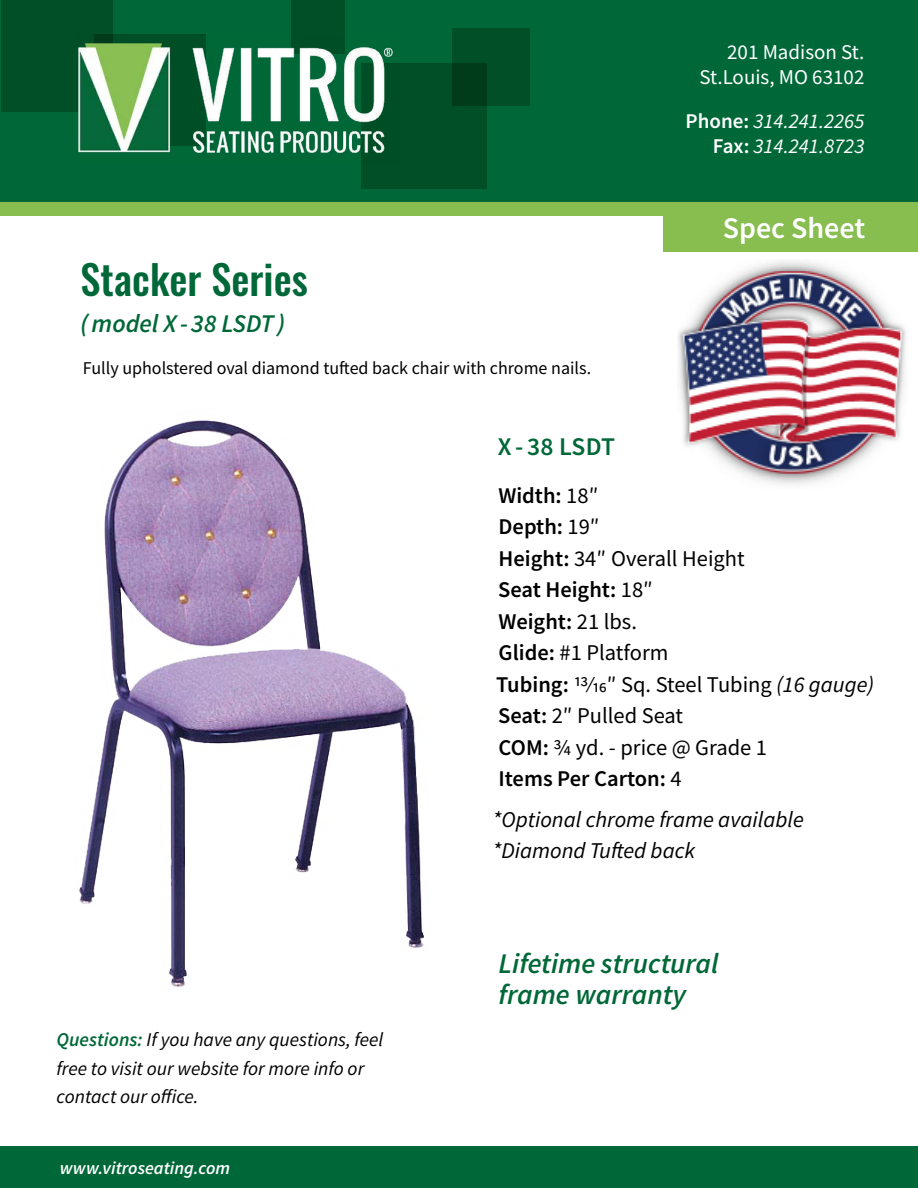
<style>
.page{position:relative;width:918px;height:1188px;background:#fff}
.page>*{position:absolute;margin:0;border:0;box-sizing:border-box;transform-origin:0 0}
.t1{font:500 40.5px "Oswald";color:#006838}
.t2{font:600 30px "Source Sans Pro";color:#fff}
.t3{font:italic 600 28.5px/31.5px "Source Sans Pro";color:#006838}
.t4{font:italic 600 25.5px "Source Sans Pro";color:#006838}
.t5{font:600 25.5px "Source Sans Pro";color:#006838}
.t6{font:22.5px/31.5px "Source Sans Pro";color:#000}
.t7{font:italic 22.5px/31.5px "Source Sans Pro";color:#000}
.t8{font:italic 21px/25.2px "Source Sans Pro";color:#fff;text-align:right}
.t9{font:21px/25.2px "Source Sans Pro";color:#fff;text-align:right}
.t10{font:italic 19.5px/28.5px "Source Sans Pro";color:#000}
.t11{font:18px "Source Sans Pro";color:#000}
.t12{font:italic 600 18px "Source Sans Pro";color:#fff}
.s1{font-weight:600;font-style:normal}
.s2{font-weight:600}
.s3{font-style:italic}
.s4{font-weight:600;color:#006838}
</style>
<div class="page">
<img style="left:678px;top:261px;width:228px;height:223px">
<div style="left:1px;top:0;width:917px;height:205px;background:#006838"></div>
<div style="left:1px;top:0;width:111px;height:112px;background:#004f26"></div>
<div style="left:291px;top:0;width:54px;height:54px;background:#004f26"></div>
<div style="left:361px;top:63px;width:126px;height:126px;background:#004f26"></div>
<div style="left:453px;top:29px;width:77px;height:77px;background:linear-gradient(to right,#00421e,#005228)"></div>
<div style="left:1px;top:202px;width:917px;height:14px;background:#88bd50"></div>
<div style="left:1px;top:1147px;width:917px;height:41px;background:#006838"></div>
<div style="left:663px;top:204px;width:255px;height:48px;background:#88bd50"></div>
<img style="left:79px;top:420px;width:345px;height:567px">
<img style="left:78px;top:35px;width:315px;height:118px">
<p class="t9" style="left:700px;top:40px;width:166px">201 Madison St.<br>St.Louis, MO 63102</p>
<p class="t8" style="left:686px;top:108px;width:180px"><span class="s1">Phone:</span> 314.241.2265<br><span class="s1">Fax:</span> 314.241.8723</p>
<h1 class="t1" style="left:81px;top:251px;width:229px">Stacker Series</h1>
<p class="t4" style="left:81px;top:307px;width:206px">(model X- 38 LSDT)</p>
<p class="t11" style="left:83px;top:356px;width:510px">Fully upholstered oval diamond tufted back chair with chrome nails.</p>
<h2 class="t2" style="left:723px;top:208px;width:144px">Spec Sheet</h2>
<p class="t5" style="left:498px;top:430px;width:119px">X - 38 LSDT</p>
<p class="t6" style="left:496px;top:479px;width:380px"><span class="s2">Width:</span> 18″<br><span class="s2">Depth:</span> 19″<br><span class="s2">Height:</span> 34″ Overall Height<br><span class="s2">Seat Height:</span> 18″<br><span class="s2">Weight:</span> 21 lbs.<br><span class="s2">Glide:</span> #1 Platform<br><span class="s2">Tubing:</span> 13/16″ Sq. Steel Tubing <span class="s3">(16 gauge)<br></span><span class="s2">Seat:</span> 2″ Pulled Seat<br><span class="s2">COM:</span> ¾ yd. - price @ Grade 1<br><span class="s2">Items Per Carton:</span> 4</p>
<p class="t7" style="left:492px;top:803px;width:313px">*Optional chrome frame available *Diamond Tufted back</p>
<p class="t10" style="left:57px;top:1025px;width:328px"><span class="s4">Questions:</span> If you have any questions, feel free to visit our website for more info or contact our office.</p>
<p class="t12" style="left:60px;top:1156px;width:172px">www.vitroseating.com</p>
<p class="t3" style="left:499px;top:947px;width:222px">Lifetime structural frame warranty</p>
</div>
